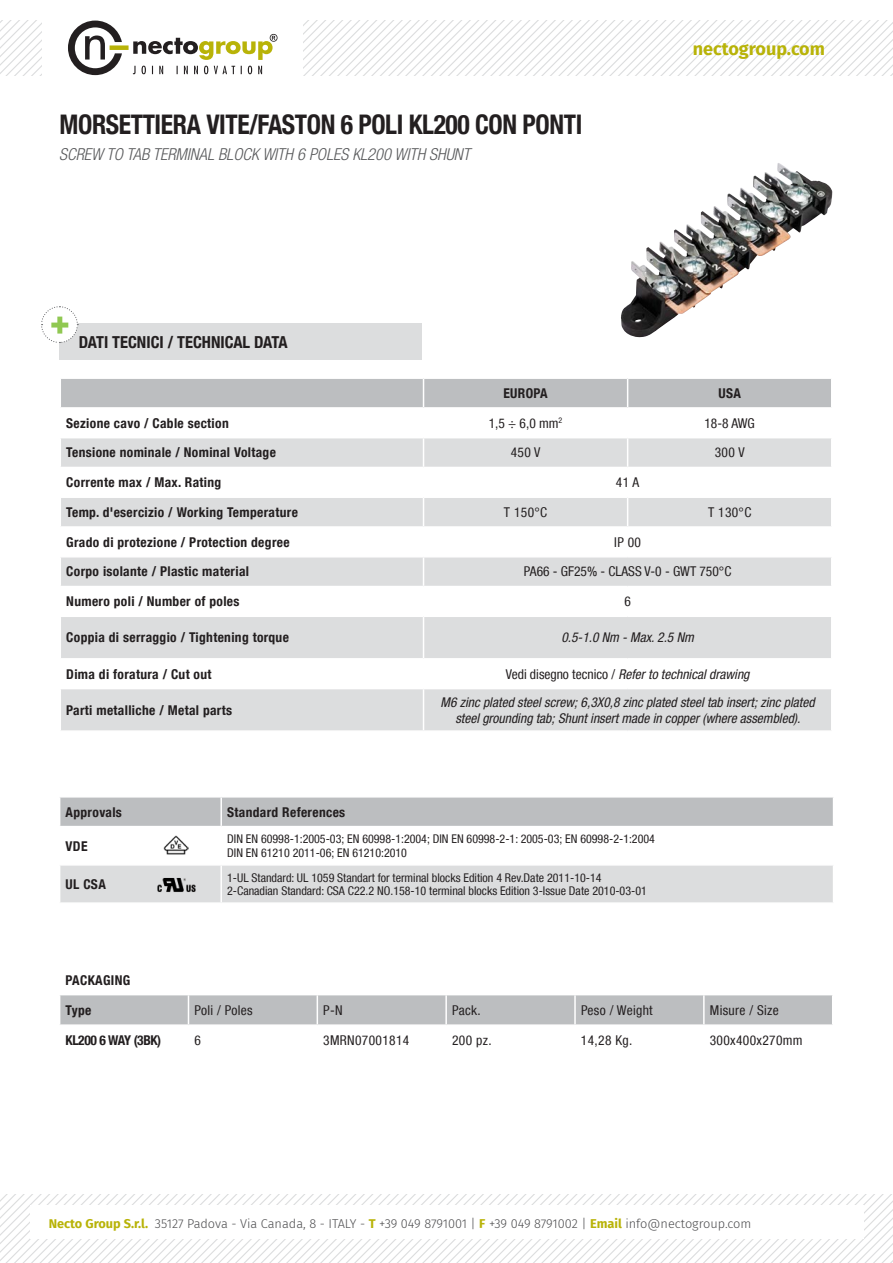
<style>
.page{position:relative;width:893px;height:1263px;background:#fff}
.page>*{position:absolute;margin:0;border:0;box-sizing:border-box;transform-origin:0 0}
.t1{font:700 condensed 27px "Helvetica Neue LT Com";letter-spacing:-.015em;color:#231f20;scale:.95 1}
.t2{font:700 18px "Fira Sans";color:#b8b308}
.t3{font:italic 300 condensed 16.5px "Helvetica Neue LT Com";color:#58595b}
.t4{font:700 condensed 16.5px "Helvetica Neue LT Com";color:#231f20}
.t5{font:700 condensed 13.5px "Helvetica Neue LT Com";letter-spacing:.025em;color:#231f20}
.t6{font:italic condensed 13.5px/16.2px "Helvetica Neue LT Com";color:#231f20;text-align:center}
.t7{font:condensed 13.5px "Helvetica Neue LT Com";letter-spacing:.025em;color:#231f20}
.t8{font:condensed 13.5px "Helvetica Neue LT Com";color:#231f20}
.t9{font:700 condensed 13.5px "Helvetica Neue LT Com";letter-spacing:-.03em;color:#231f20}
.t10{font:300 12.75px "Fira Sans";color:#4d4d4f}
.t11{font:condensed 12px/13.5px "Helvetica Neue LT Com";color:#231f20}
.s1{font-style:normal}
.s2{font-weight:700;color:#b8b308}
</style>
<div class="page">
<svg style="left:0;top:1194px;width:893px;height:69px"></svg>
<div style="left:30px;top:1205px;width:833px;height:34px;background:#fff"></div>
<svg style="left:0;top:21px;width:893px;height:54px"></svg>
<img style="left:686px;top:163px;width:107px;height:77px">
<svg style="left:61px;top:617px;width:770px;height:113px;fill:#dcddde"></svg>
<svg style="left:61px;top:378px;width:770px;height:208px"></svg>
<hr style="left:423px;top:617px;width:1px;height:41px;background:#fff">
<hr style="left:60px;top:658px;width:363px;height:1px;background:#fff">
<hr style="left:423px;top:658px;width:205px;height:1px;background:#fff">
<svg style="left:423px;top:659px;width:1px;height:29px"></svg>
<hr style="left:628px;top:658px;width:204px;height:1px;background:#fff">
<hr style="left:60px;top:688px;width:363px;height:1px;background:#fff">
<hr style="left:423px;top:688px;width:205px;height:1px;background:#fff">
<hr style="left:423px;top:689px;width:1px;height:41px;background:#fff">
<hr style="left:628px;top:688px;width:204px;height:1px;background:#fff">
<svg style="left:60px;top:995px;width:773px;height:30px;background:#bec0c2"></svg>
<div style="left:60px;top:866px;width:773px;height:36px;background:#dcddde"></div>
<svg style="left:60px;top:797px;width:773px;height:29px;background:#bdbfc1"></svg>
<hr style="left:220px;top:866px;width:2px;height:36px;background:#fff">
<img style="left:156px;top:875px;width:40px;height:19px">
<img style="left:164px;top:835px;width:25px;height:20px">
<div style="left:59px;top:324px;width:363px;height:36px;background:#dcddde"></div>
<svg style="left:41px;top:306px;width:37px;height:37px"></svg>
<h1 class="t1" style="left:60px;top:108px;width:552px">MORSETTIERA VITE/FASTON 6 POLI KL200 CON PONTI</h1>
<p class="t3" style="left:59px;top:144px;width:412px">SCREW TO TAB TERMINAL BLOCK WITH 6 POLES KL200 WITH SHUNT</p>
<p class="t4" style="left:79px;top:333px;width:210px">DATI TECNICI / TECHNICAL DATA</p>
<h2 class="t2" style="left:693px;top:33px;width:134px">nectogroup.com</h2>
<p class="t5" style="left:503px;top:385px;width:46px">EUROPA</p>
<p class="t5" style="left:718px;top:385px;width:24px">USA</p>
<p class="t5" style="left:66px;top:415px;width:164px">Sezione cavo / Cable section</p>
<p class="t7" style="left:489px;top:415px;width:75px">1,5 ÷ 6,0 mm<sup>2</sup></p>
<p class="t7" style="left:704px;top:415px;width:52px">18-8 AWG</p>
<p class="t5" style="left:66px;top:444px;width:211px">Tensione nominale / Nominal Voltage</p>
<p class="t7" style="left:511px;top:445px;width:31px">450 V</p>
<p class="t7" style="left:715px;top:445px;width:31px">300 V</p>
<p class="t5" style="left:66px;top:474px;width:157px">Corrente max / Max. Rating</p>
<p class="t7" style="left:616px;top:474px;width:25px">41 A</p>
<p class="t5" style="left:66px;top:504px;width:233px">Temp. d'esercizio / Working Temperature</p>
<p class="t7" style="left:504px;top:504px;width:45px">T 150°C</p>
<p class="t7" style="left:708px;top:504px;width:45px">T 130°C</p>
<p class="t5" style="left:66px;top:534px;width:225px">Grado di protezione / Protection degree</p>
<p class="t7" style="left:614px;top:534px;width:28px">IP 00</p>
<p class="t5" style="left:66px;top:564px;width:184px">Corpo isolante / Plastic material</p>
<p class="t8" style="left:524px;top:564px;width:209px">PA66 - GF25% - CLASS V-0 - GWT 750°C</p>
<p class="t5" style="left:66px;top:593px;width:175px">Numero poli / Number of poles</p>
<p class="t7" style="left:624px;top:593px;width:8px">6</p>
<p class="t5" style="left:66px;top:629px;width:224px">Coppia di serraggio / Tightening torque</p>
<p class="t6" style="left:561px;top:629px;width:134px">0.5-1.0 Nm - Max. 2.5 Nm</p>
<p class="t5" style="left:66px;top:666px;width:147px">Dima di foratura / Cut out</p>
<p class="t6" style="left:506px;top:665px;width:245px"><span class="s1">Vedi disegno tecnico /</span> Refer to technical drawing</p>
<p class="t5" style="left:66px;top:702px;width:167px">Parti metalliche / Metal parts</p>
<p class="t6" style="left:441px;top:693px;width:376px">M6 zinc plated steel screw; 6,3X0,8 zinc plated steel tab insert; zinc plated steel grounding tab; Shunt insert made in copper (where assembled).</p>
<p class="t5" style="left:66px;top:804px;width:58px">Approvals</p>
<p class="t5" style="left:227px;top:804px;width:120px">Standard References</p>
<p class="t5" style="left:66px;top:838px;width:23px">VDE</p>
<p class="t11" style="left:227px;top:832px;width:429px">DIN EN 60998-1:2005-03; EN 60998-1:2004; DIN EN 60998-2-1: 2005-03; EN 60998-2-1:2004<br>DIN EN 61210 2011-06; EN 61210:2010</p>
<p class="t5" style="left:66px;top:876px;width:42px">UL CSA</p>
<p class="t11" style="left:227px;top:870px;width:421px">1-UL Standard: UL 1059 Standart for terminal blocks Edition 4 Rev.Date 2011-10-14<br>2-Canadian Standard: CSA C22.2 NO.158-10 terminal blocks Edition 3-Issue Date 2010-03-01</p>
<p class="t5" style="left:66px;top:972px;width:66px">PACKAGING</p>
<p class="t5" style="left:66px;top:1002px;width:27px">Type</p>
<p class="t7" style="left:194px;top:1002px;width:60px">Poli / Poles</p>
<p class="t7" style="left:323px;top:1002px;width:21px">P-N</p>
<p class="t7" style="left:452px;top:1002px;width:30px">Pack.</p>
<p class="t7" style="left:581px;top:1002px;width:73px">Peso / Weight</p>
<p class="t7" style="left:710px;top:1002px;width:71px">Misure / Size</p>
<p class="t9" style="left:66px;top:1032px;width:97px">KL200 6 WAY (3BK)</p>
<p class="t7" style="left:194px;top:1032px;width:8px">6</p>
<p class="t7" style="left:323px;top:1032px;width:88px">3MRN07001814</p>
<p class="t7" style="left:452px;top:1032px;width:41px">200 pz.</p>
<p class="t7" style="left:581px;top:1032px;width:53px">14,28 Kg.</p>
<p class="t7" style="left:710px;top:1032px;width:94px">300x400x270mm</p>
<p class="t10" style="left:49px;top:1215px;width:704px"><span class="s2">Necto Group S.r.l.</span> 35127 Padova - Via Canada, 8 - ITALY - <span class="s2">T</span> +39 049 8791001 | <span class="s2">F</span> +39 049 8791002 | <span class="s2">Email</span> info@nectogroup.com</p>
</div>
